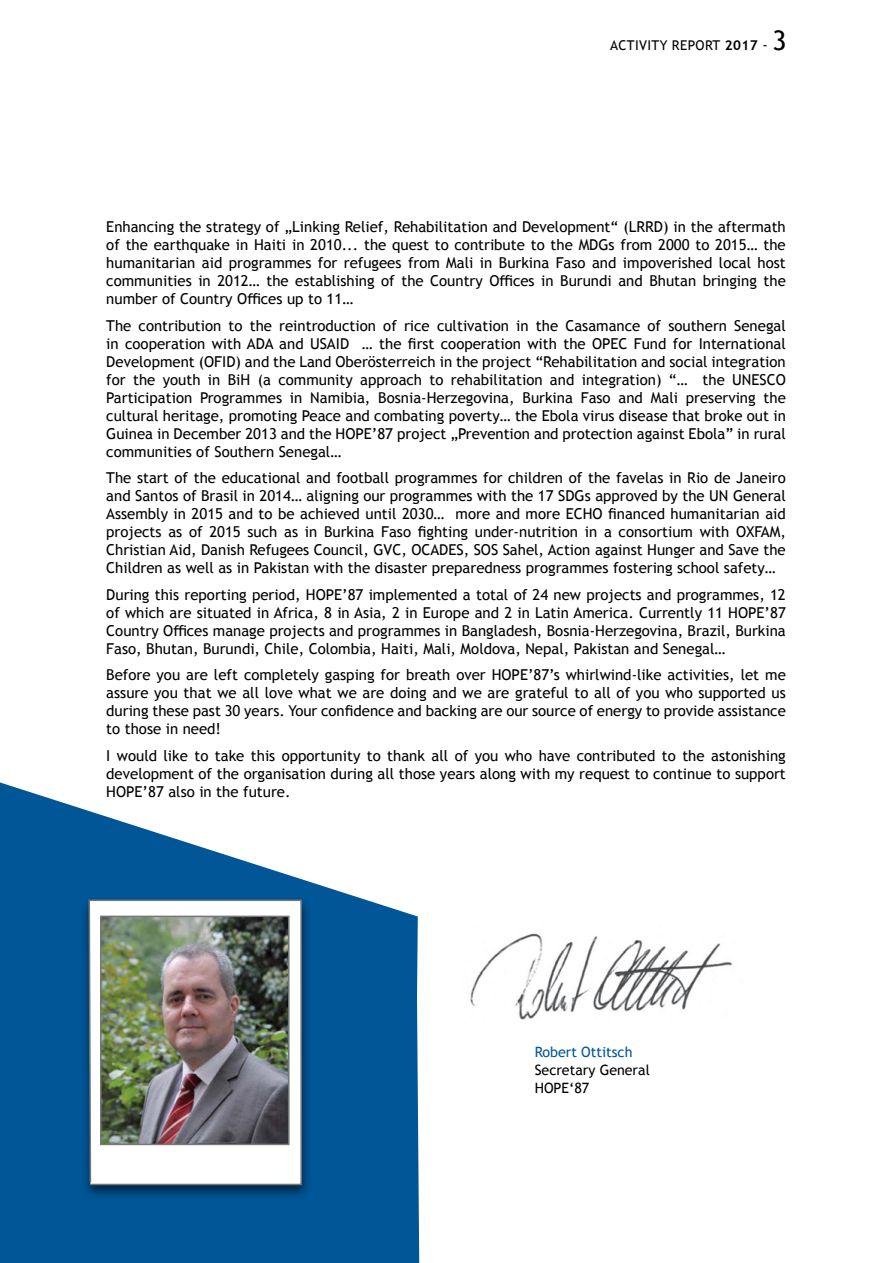
<style>
.page{position:relative;width:893px;height:1263px;background:#fff}
.page>*{position:absolute;margin:0;border:0;box-sizing:border-box;transform-origin:0 0}
.t1{font:15px/18px "Trebuchet MS";color:#000;text-align:justify}
.t2{font:14.25px/18px "Trebuchet MS";color:#000}
.t3{font:14.25px "Trebuchet MS";color:#005696}
.t4{font:13.5px "Trebuchet MS";letter-spacing:.025em;color:#000}
.s1{font-weight:700}
.s2{font-size:15px}
.s3{font-size:27px}
</style>
<div class="page">
<svg style="left:0;top:782px;width:419px;height:481px;fill:#005696"></svg>
<div style="left:81px;top:897px;width:231px;height:304px;background:#000;opacity:.55"></div>
<svg style="left:88px;top:899px;width:215px;height:287px"></svg>
<img style="left:103px;top:919px;width:184px;height:223px">
<div style="left:100px;top:916px;width:190px;height:229px;border:2px solid #757779"></div>
<img style="left:470px;top:933px;width:262px;height:87px">
<p class="t4" style="left:610px;top:37px;width:178px">ACTIVITY REPORT <span class="s1">2017</span> <span class="s2">-</span> <span class="s3">3</span></p>
<p class="t1" style="left:106px;top:218px;width:681px">Enhancing the strategy of „Linking Relief, Rehabilitation and Development“ (LRRD) in the aftermath of the earthquake in Haiti in 2010... the quest to contribute to the MDGs from 2000 to 2015… the humanitarian aid programmes for refugees from Mali in Burkina Faso and impoverished local host communities in 2012… the establishing of the Country Offices in Burundi and Bhutan bringing the number of Country Offices up to 11…</p>
<p class="t1" style="left:106px;top:316px;width:681px">The contribution to the reintroduction of rice cultivation in the Casamance of southern Senegal in cooperation with ADA and USAID … the first cooperation with the OPEC Fund for International Development (OFID) and the Land Oberösterreich in the project “Rehabilitation and social integration for the youth in BiH (a community approach to rehabilitation and integration) “… the UNESCO Participation Programmes in Namibia, Bosnia-Herzegovina, Burkina Faso and Mali preserving the cultural heritage, promoting Peace and combating poverty… the Ebola virus disease that broke out in Guinea in December 2013 and the HOPE’87 project „Prevention and protection against Ebola” in rural communities of Southern Senegal…</p>
<p class="t1" style="left:106px;top:469px;width:681px">The start of the educational and football programmes for children of the favelas in Rio de Janeiro and Santos of Brasil in 2014… aligning our programmes with the 17 SDGs approved by the UN General Assembly in 2015 and to be achieved until 2030… more and more ECHO financed humanitarian aid projects as of 2015 such as in Burkina Faso fighting under-nutrition in a consortium with OXFAM, Christian Aid, Danish Refugees Council, GVC, OCADES, SOS Sahel, Action against Hunger and Save the Children as well as in Pakistan with the disaster preparedness programmes fostering school safety…</p>
<p class="t1" style="left:106px;top:585px;width:681px">During this reporting period, HOPE’87 implemented a total of 24 new projects and programmes, 12 of which are situated in Africa, 8 in Asia, 2 in Europe and 2 in Latin America. Currently 11 HOPE’87<br>Country Offices manage projects and programmes in Bangladesh, Bosnia-Herzegovina, Brazil, Burkina Faso, Bhutan, Burundi, Chile, Colombia, Haiti, Mali, Moldova, Nepal, Pakistan and Senegal…</p>
<p class="t1" style="left:106px;top:666px;width:681px">Before you are left completely gasping for breath over HOPE’87’s whirlwind-like activities, let me assure you that we all love what we are doing and we are grateful to all of you who supported us during these past 30 years. Your confidence and backing are our source of energy to provide assistance to those in need!</p>
<p class="t1" style="left:106px;top:746px;width:681px">I would like to take this opportunity to thank all of you who have contributed to the astonishing development of the organisation during all those years along with my request to continue to support HOPE’87 also in the future.</p>
<p class="t3" style="left:535px;top:1042px;width:99px">Robert Ottitsch</p>
<p class="t2" style="left:535px;top:1060px;width:117px">Secretary General<br>HOPE‘87</p>
</div>
